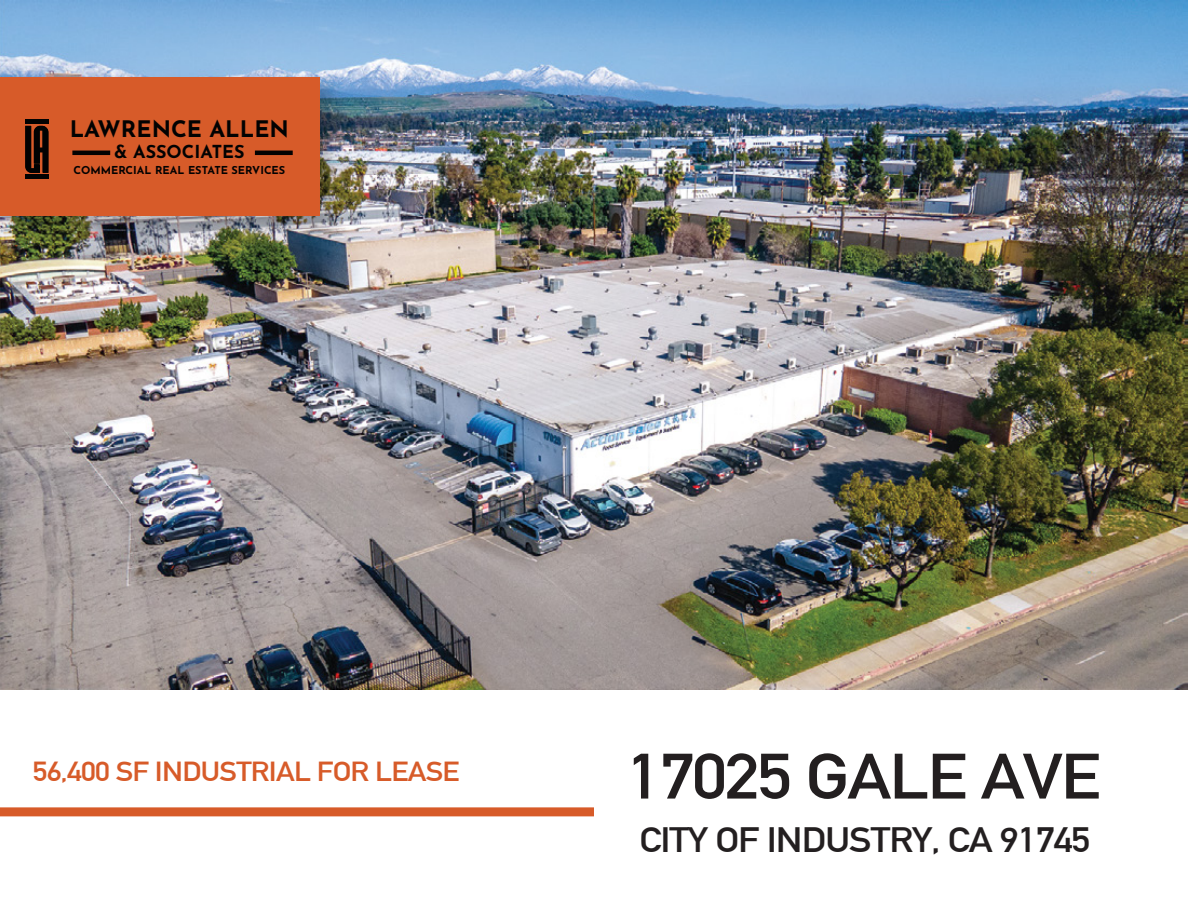
<style>
.page{position:relative;width:1188px;height:918px;background:#fff}
.page>*{position:absolute;margin:0;border:0;box-sizing:border-box;transform-origin:0 0}
.t1{font:700 63px "DIN Alternate";letter-spacing:-.025em;color:#231f20;scale:1.13 1}
.t2{font:700 34.5px "DIN Alternate";letter-spacing:-.025em;color:#231f20;scale:1.13 1}
.t3{font:700 27px "DIN Alternate";letter-spacing:-.025em;color:#d75b29;scale:1.13 1}
.t4{font:700 22.8px "Josefin Sans";color:#020202}
.t5{font:700 17.85px "Josefin Sans";color:#020202}
.t6{font:700 10.95px "Josefin Sans";color:#020202}
</style>
<div class="page">
<img style="left:0;top:0;width:1188px;height:689px">
<img style="left:0;top:65px;width:352px;height:184px">
<div style="left:0;top:78px;width:319px;height:138px;background:#d75b29"></div>
<hr style="left:25px;top:174px;width:23px;height:4px;background:#020202">
<svg style="left:25px;top:126px;width:24px;height:47px"></svg>
<hr style="left:25px;top:120px;width:23px;height:4px;background:#020202">
<hr style="left:72px;top:151px;width:38px;height:4px;background:#020202">
<hr style="left:255px;top:151px;width:38px;height:4px;background:#020202">
<div style="left:0;top:807px;width:594px;height:9px;background:#d75b29"></div>
<h3 class="t4" style="left:70px;top:109px;width:221px">LAWRENCE ALLEN</h3>
<h3 class="t5" style="left:114px;top:136px;width:132px">&amp; ASSOCIATES</h3>
<p class="t6" style="left:73px;top:160px;width:213px">COMMERCIAL REAL ESTATE SERVICES</p>
<h3 class="t3" style="left:33px;top:751px;width:379px">56,400 SF INDUSTRIAL FOR LEASE</h3>
<h1 class="t1" style="left:627px;top:728px;width:420px">17025 GALE AVE</h1>
<h2 class="t2" style="left:640px;top:814px;width:400px">CITY OF INDUSTRY, CA 91745</h2>
</div>
